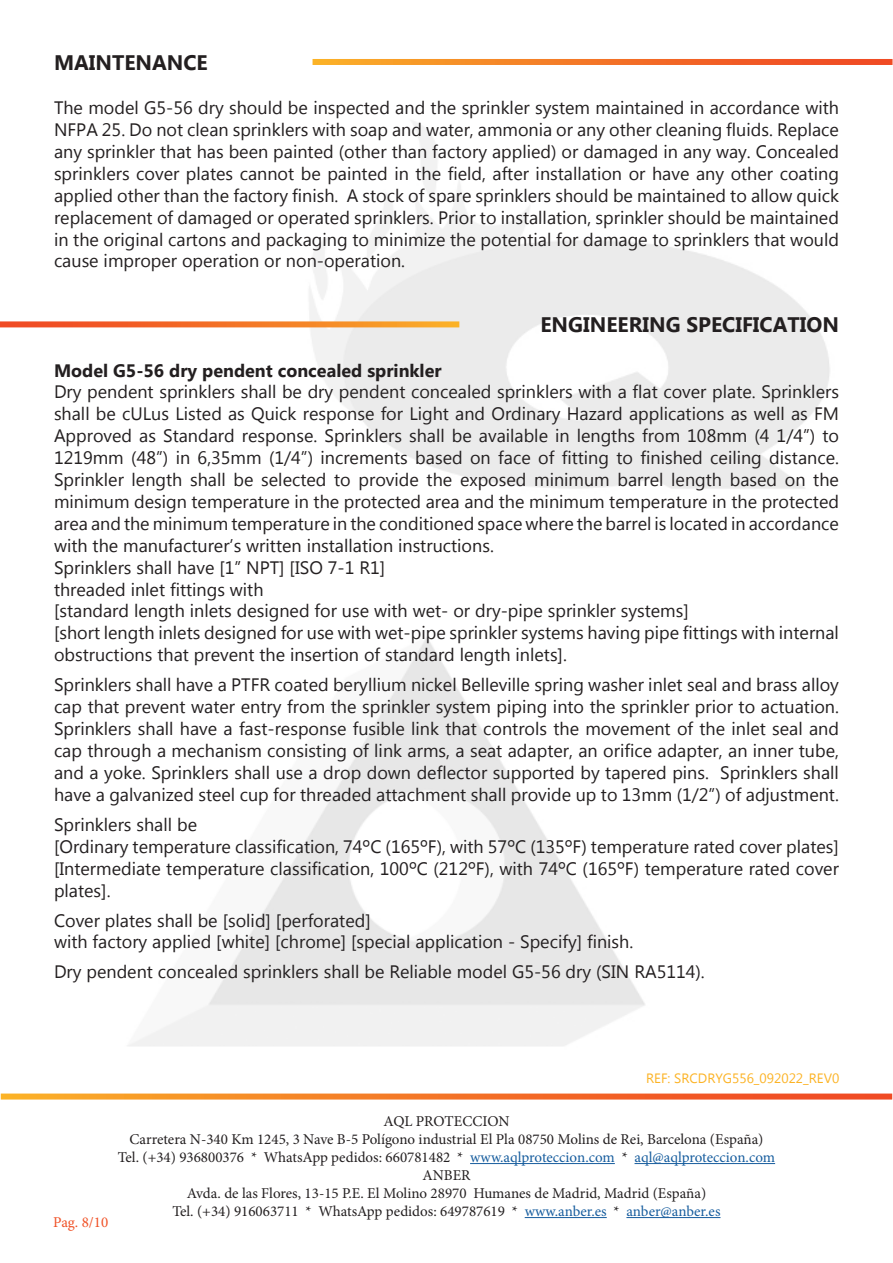
<style>
.page{position:relative;width:893px;height:1263px;background:#fff}
.page>*{position:absolute;margin:0;border:0;box-sizing:border-box;transform-origin:0 0}
.t1{font:700 21px "Microsoft New Tai Lue";color:#231f20}
.t2{font:18px/21.9px "Microsoft New Tai Lue";color:#231f20}
.t3{font:700 18px "Microsoft New Tai Lue";color:#231f20}
.t4{font:15px/18px "Minion Pro";color:#231f20;text-align:center}
.t5{font:15px "Minion Pro";color:#f05126}
.t6{font:13.5px "Microsoft New Tai Lue";color:#fcb325}
.s1{color:#175d9e}
</style>
<div class="page">
<svg style="left:1px;top:1093px;width:891px;height:6px;background:#f4823a"></svg>
<hr style="left:470px;top:1163px;width:145px;height:1px;background:#175d9e">
<hr style="left:634px;top:1163px;width:141px;height:1px;background:#175d9e">
<hr style="left:525px;top:1217px;width:82px;height:1px;background:#175d9e">
<hr style="left:626px;top:1217px;width:94px;height:1px;background:#175d9e">
<svg style="left:313px;top:59px;width:579px;height:6px;background:#f47626"></svg>
<svg style="left:0;top:321px;width:459px;height:6px;background:#f47f35"></svg>
<p class="t1" style="left:54px;top:50px;width:155px">MAINTENANCE</p>
<p class="t2" style="left:54px;top:98px;width:786px;text-align:justify">The model G5-56 dry should be inspected and the sprinkler system maintained in accordance with NFPA 25. Do not clean sprinklers with soap and water, ammonia or any other cleaning fluids. Replace any sprinkler that has been painted (other than factory applied) or damaged in any way. Concealed sprinklers cover plates cannot be painted in the field, after installation or have any other coating applied other than the factory finish. A stock of spare sprinklers should be maintained to allow quick replacement of damaged or operated sprinklers. Prior to installation, sprinkler should be maintained in the original cartons and packaging to minimize the potential for damage to sprinklers that would cause improper operation or non-operation.</p>
<p class="t1" style="left:540px;top:313px;width:300px">ENGINEERING SPECIFICATION</p>
<p class="t3" style="left:54px;top:360px;width:389px">Model G5-56 dry pendent concealed sprinkler</p>
<p class="t2" style="left:54px;top:383px;width:786px">Dry pendent sprinklers shall be dry pendent concealed sprinklers with a flat cover plate. Sprinklers shall be cULus Listed as Quick response for Light and Ordinary Hazard applications as well as FM Approved as Standard response. Sprinklers shall be available in lengths from 108mm (4 1/4”) to 1219mm (48”) in 6,35mm (1/4”) increments based on face of fitting to finished ceiling distance.<br>Sprinkler length shall be selected to provide the exposed minimum barrel length based on the minimum design temperature in the protected area and the minimum temperature in the protected area and the minimum temperature in the conditioned space where the barrel is located in accordance with the manufacturer’s written installation instructions.<br>Sprinklers shall have [1” NPT] [ISO 7-1 R1]<br>threaded inlet fittings with<br>[standard length inlets designed for use with wet- or dry-pipe sprinkler systems]<br>[short length inlets designed for use with wet-pipe sprinkler systems having pipe fittings with internal obstructions that prevent the insertion of standard length inlets].</p>
<p class="t2" style="left:54px;top:675px;width:786px;text-align:justify">Sprinklers shall have a PTFR coated beryllium nickel Belleville spring washer inlet seal and brass alloy cap that prevent water entry from the sprinkler system piping into the sprinkler prior to actuation.<br>Sprinklers shall have a fast-response fusible link that controls the movement of the inlet seal and cap through a mechanism consisting of link arms, a seat adapter, an orifice adapter, an inner tube, and a yoke. Sprinklers shall use a drop down deflector supported by tapered pins. Sprinklers shall have a galvanized steel cup for threaded attachment shall provide up to 13mm (1/2”) of adjustment.</p>
<p class="t2" style="left:54px;top:815px;width:786px">Sprinklers shall be<br>[Ordinary temperature classification, 74ºC (165ºF), with 57ºC (135ºF) temperature rated cover plates] [Intermediate temperature classification, 100ºC (212ºF), with 74ºC (165ºF) temperature rated cover plates].</p>
<p class="t2" style="left:54px;top:911px;width:581px">Cover plates shall be [solid] [perforated]<br>with factory applied [white] [chrome] [special application - Specify] finish.</p>
<p class="t2" style="left:54px;top:962px;width:652px">Dry pendent concealed sprinklers shall be Reliable model G5-56 dry (SIN RA5114).</p>
<p class="t5" style="left:53px;top:1212px;width:57px">Pag. 8/10</p>
<p class="t6" style="left:646px;top:1071px;width:195px">REF: SRCDRYG556_092022_REV0</p>
<p class="t4" style="left:118px;top:1112px;width:659px">AQL PROTECCION<br>Carretera N-340 Km 1245, 3 Nave B-5 Polígono industrial El Pla 08750 Molins de Rei, Barcelona (España)<br>Tel. (+34) 936800376 * WhatsApp pedidos: 660781482 * <span class="s1">www.aqlproteccion.com</span> * <span class="s1">aql@aqlproteccion.com </span>ANBER<br>Avda. de las Flores, 13-15 P.E. El Molino 28970 Humanes de Madrid, Madrid (España)<br>Tel. (+34) 916063711 * WhatsApp pedidos: 649787619 * <span class="s1">www.anber.es</span> * <span class="s1">anber@anber.es</span></p>
</div>
